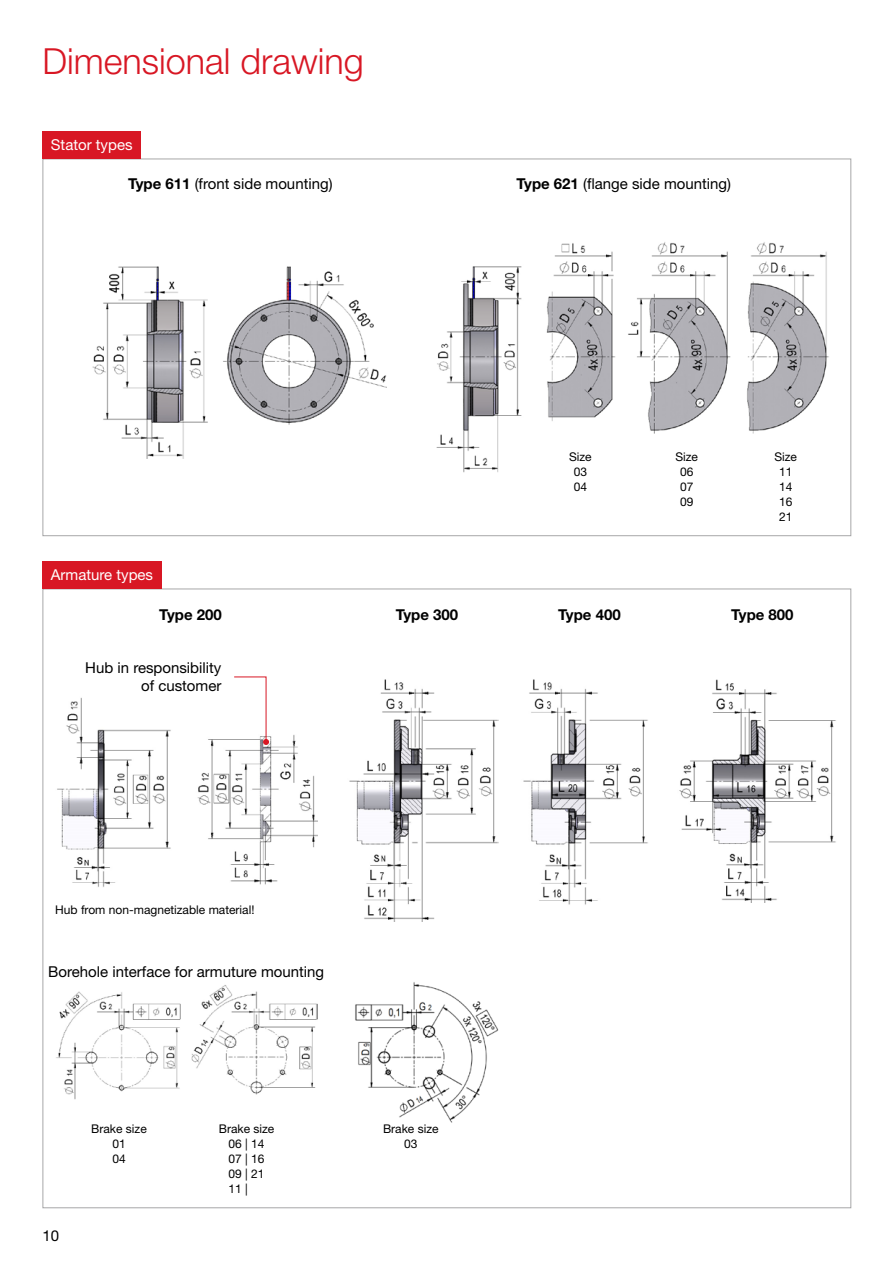
<style>
.page{position:relative;width:893px;height:1263px;background:#fff}
.page>*{position:absolute;margin:0;border:0;box-sizing:border-box;transform-origin:0 0}
.t1{font:300 36px "Helvetica Neue LT Pro";color:#d81724}
.t2{font:15px/18px "Helvetica Neue LT Pro";color:#000;text-align:right}
.t3{font:700 15px "Helvetica Neue LT Pro";color:#000}
.t4{font:15px "Helvetica Neue LT Pro";color:#fff}
.t5{font:12px/15px "Helvetica Neue LT Pro";color:#000;text-align:center}
.s1{font-weight:700}
</style>
<div class="page">
<img style="left:92px;top:266px;width:295px;height:193px">
<img style="left:57px;top:697px;width:260px;height:190px">
<img style="left:349px;top:679px;width:149px;height:243px">
<img style="left:523px;top:679px;width:125px;height:226px">
<img style="left:436px;top:242px;width:393px;height:230px">
<img style="left:679px;top:680px;width:157px;height:222px">
<svg style="left:233px;top:676px;width:36px;height:69px"></svg>
<div style="left:43px;top:131px;width:98px;height:28px;background:#d81724"></div>
<div style="left:43px;top:561px;width:119px;height:28px;background:#d81724"></div>
<img style="left:56px;top:985px;width:261px;height:115px">
<img style="left:355px;top:982px;width:144px;height:141px">
<h1 class="t1" style="left:43px;top:39px;width:323px">Dimensional drawing</h1>
<p class="t4" style="left:51px;top:136px;width:83px">Stator types</p>
<p class="t2" style="left:128px;top:175px;width:206px"><span class="s1">Type 611</span> (front side mounting)</p>
<p class="t2" style="left:516px;top:175px;width:216px"><span class="s1">Type 621</span> (flange side mounting)</p>
<p class="t4" style="left:51px;top:566px;width:104px">Armature types</p>
<p class="t5" style="left:569px;top:449px;width:24px">Size<br>03<br>04</p>
<p class="t5" style="left:675px;top:449px;width:24px">Size<br>06<br>07<br>09</p>
<p class="t5" style="left:774px;top:449px;width:24px">Size<br>11<br>14<br>16<br>21</p>
<p class="t3" style="left:159px;top:605px;width:64px">Type 200</p>
<p class="t3" style="left:396px;top:605px;width:64px">Type 300</p>
<p class="t3" style="left:558px;top:605px;width:64px">Type 400</p>
<p class="t3" style="left:731px;top:605px;width:64px">Type 800</p>
<p class="t2" style="left:85px;top:658px;width:138px">Hub in responsibility of customer</p>
<p class="t5" style="left:55px;top:902px;width:201px">Hub from non-magnetizable material!</p>
<p class="t2" style="left:48px;top:962px;width:277px">Borehole interface for armuture mounting</p>
<p class="t2" style="left:43px;top:1226px;width:18px">10</p>
<p class="t5" style="left:91px;top:1121px;width:57px">Brake size<br>01<br>04</p>
<p class="t5" style="left:229px;top:1121px;width:47px;text-align:left;text-indent:-10px">Brake size<br>06 | 14<br>07 | 16<br>09 | 21<br>11 |</p>
<p class="t5" style="left:383px;top:1121px;width:57px">Brake size<br>03</p>
</div>
